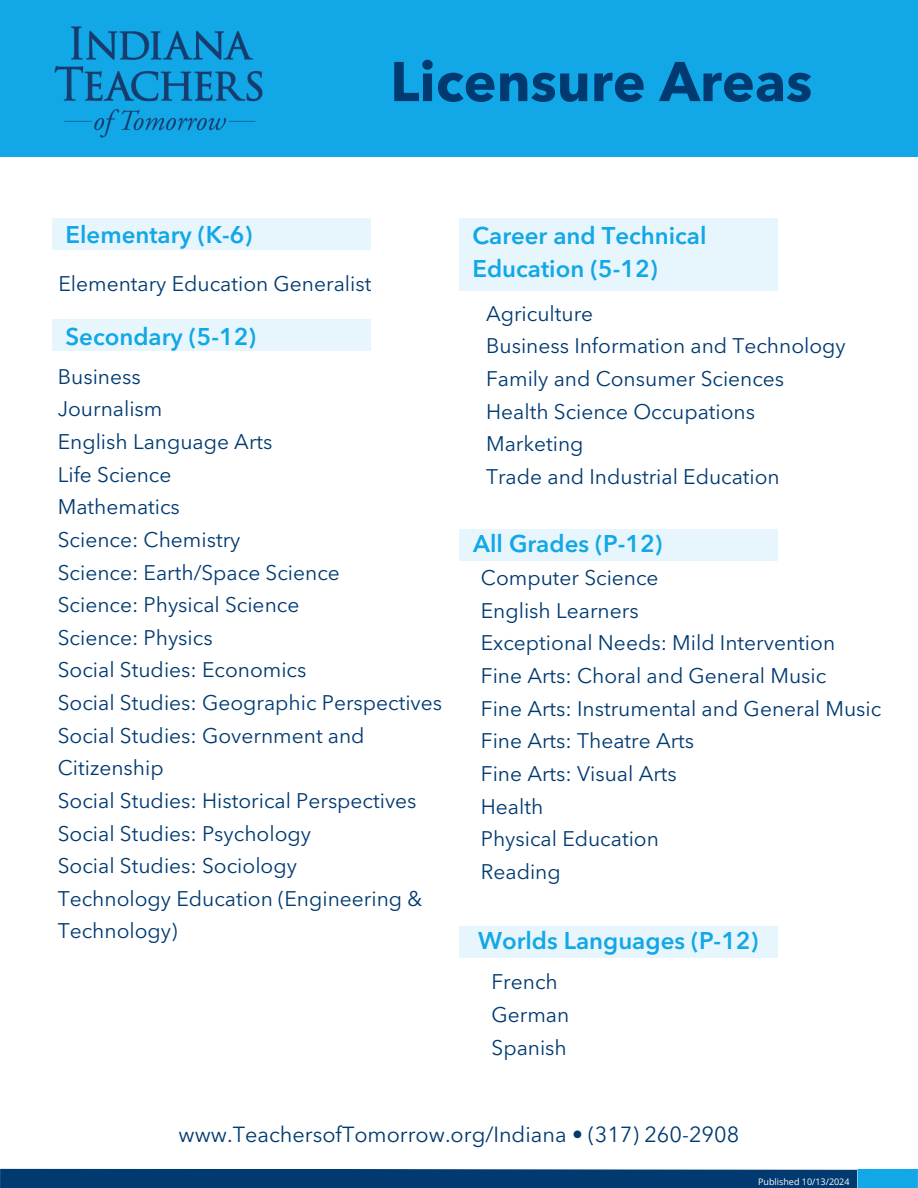
<style>
.page{position:relative;width:918px;height:1188px;background:#fff}
.page>*{position:absolute;margin:0;border:0;box-sizing:border-box;transform-origin:0 0}
.t1{font:700 55.35px "Avenir Next LT Pro";color:#003a71}
.t2{font:600 24px/32.7px "Avenir Next LT Pro";color:#12a7e6}
.t3{font:21.75px "Avenir Next LT Pro";color:#003a71}
.t4{font:21px/32.7px "Avenir Next LT Pro";color:#003a71}
.t5{font:9px "Open Sans";color:#fff}
</style>
<div class="page">
<div style="left:857px;top:1169px;width:61px;height:19px;background:#12a7e6"></div>
<div style="left:0;top:1169px;width:857px;height:19px;background:#003a71"></div>
<div style="left:0;top:0;width:918px;height:156px;background:#12a7e6"></div>
<img style="left:54px;top:26px;width:209px;height:112px">
<div style="left:52px;top:218px;width:319px;height:32px;background:#e7f6fc"></div>
<div style="left:52px;top:319px;width:319px;height:32px;background:#e7f6fc"></div>
<div style="left:459px;top:529px;width:319px;height:32px;background:#e7f6fc"></div>
<div style="left:459px;top:926px;width:319px;height:32px;background:#e7f6fc"></div>
<div style="left:459px;top:218px;width:319px;height:73px;background:#e7f6fc"></div>
<h4 class="t1" style="left:390px;top:47px;width:424px">Licensure Areas</h4>
<p class="t2" style="left:65px;top:221px;width:189px">Elementary (K-6)</p>
<h1 class="t4" style="left:58px;top:269px;width:315px">Elementary Education Generalist</h1>
<h2 class="t2" style="left:65px;top:322px;width:192px">Secondary (5-12)</h2>
<h2 class="t4" style="left:58px;top:362px;width:386px">Business<br>Journalism<br>English Language Arts<br>Life Science<br>Mathematics<br>Science: Chemistry<br>Science: Earth/Space Science<br>Science: Physical Science<br>Science: Physics<br>Social Studies: Economics<br>Social Studies: Geographic Perspectives<br>Social Studies: Government and<br>Citizenship<br>Social Studies: Historical Perspectives<br>Social Studies: Psychology<br>Social Studies: Sociology<br>Technology Education (Engineering &amp;<br>Technology)</h2>
<h4 class="t2" style="left:472px;top:222px;width:236px">Career and Technical<br>Education (5-12)</h4>
<h2 class="t4" style="left:486px;top:299px;width:361px">Agriculture<br>Business Information and Technology<br>Family and Consumer Sciences<br>Health Science Occupations<br>Marketing<br>Trade and Industrial Education</h2>
<h2 class="t2" style="left:473px;top:530px;width:191px">All Grades (P-12)</h2>
<h4 class="t4" style="left:481px;top:564px;width:402px">Computer Science<br>English Learners<br>Exceptional Needs: Mild Intervention<br>Fine Arts: Choral and General Music<br>Fine Arts: Instrumental and General Music<br>Fine Arts: Theatre Arts<br>Fine Arts: Visual Arts<br>Health<br>Physical Education<br>Reading</h4>
<h4 class="t2" style="left:478px;top:926px;width:282px">Worlds Languages (P-12)</h4>
<h4 class="t4" style="left:492px;top:968px;width:79px">French<br>German<br>Spanish</h4>
<h3 class="t3" style="left:179px;top:1125px;width:562px">www.TeachersofTomorrow.org/Indiana • (317) 260-2908</h3>
<p class="t5" style="left:758px;top:1175px;width:93px">Published 10/13/2024</p>
</div>
